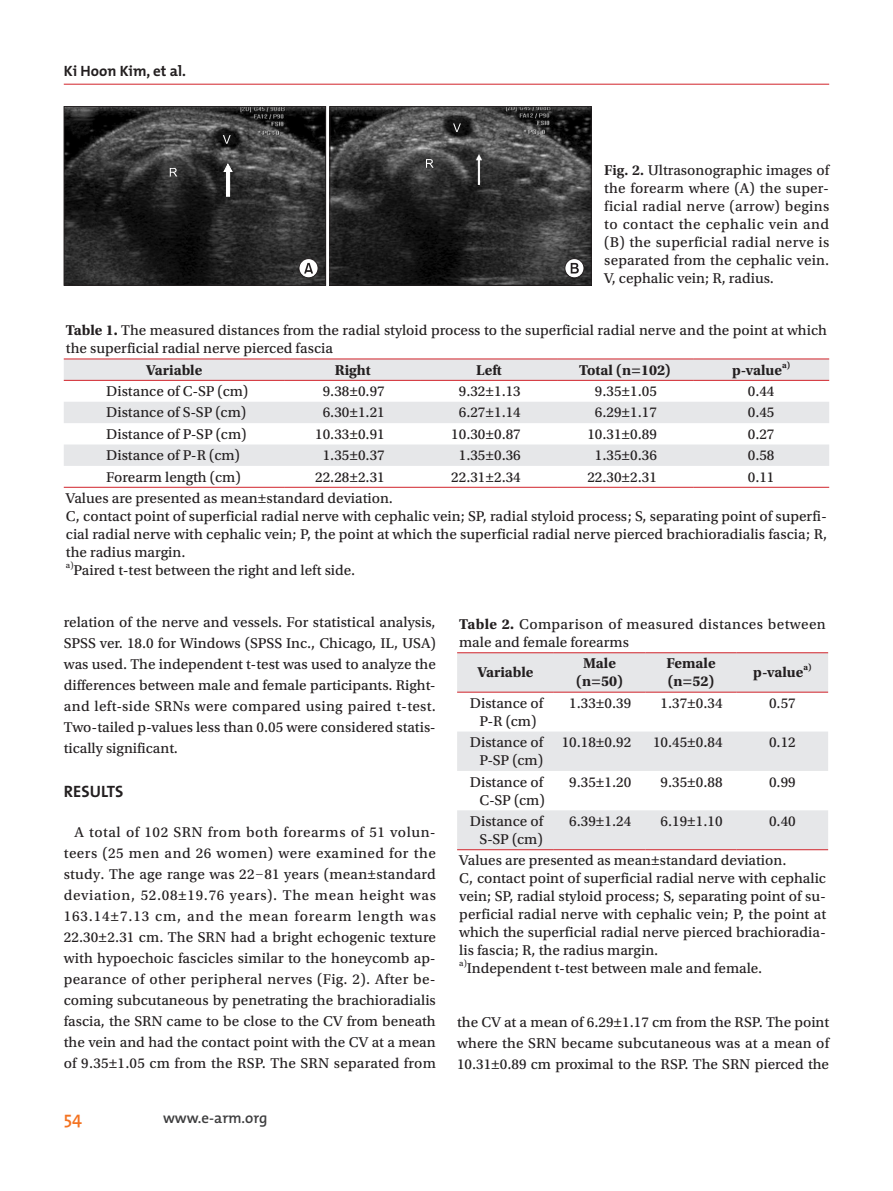
<style>
.page{position:relative;width:893px;height:1191px;background:#fff}
.page>*{position:absolute;margin:0;border:0;box-sizing:border-box;transform-origin:0 0}
.t1{font:600 18px "The Mix";color:#f47321}
.서론{font:700 16.5px "The Mix";color:#231f20}
.표{font:15px/18px "Utopia Std Capt";color:#231f20;text-align:justify}
.바탕글{font:15px/21px "Utopia Std Capt";color:#231f20;text-align:justify}
.그림{font:15px/18px "Utopia Std Capt";letter-spacing:.01em;color:#231f20;text-align:justify}
.표1라인{font:700 15px "Utopia Std";color:#231f20}
.표-2{font:15px/18px "Utopia Std Capt";letter-spacing:.025em;color:#231f20}
.쪽제목_짝{font:700 15px "The Mix";color:#231f20}
.t2{font:600 15px "The Mix";color:#3e3e3f}
.표1라인-2{font:700 8.7px "Utopia Std";color:#231f20}
.표-3{font:8.7px "Utopia Std Capt";color:#231f20}
.s1{font-family:"Utopia Std";font-weight:600}
.s2{font-family:"Utopia Std";font-weight:700}
.s3{font-family:"Batang"}
</style>
<div class="page">
<hr style="left:64px;top:84px;width:765px;height:1px;background:#d1232a">
<img style="left:66px;top:108px;width:258px;height:175px">
<div style="left:64px;top:106px;width:262px;height:179px;border:1px solid #231f20"></div>
<svg style="left:299px;top:259px;width:19px;height:19px"></svg>
<div style="left:299px;top:258px;width:19px;height:20px;border:1px solid #231f20;border-radius:50%"></div>
<svg style="left:304px;top:263px;width:9px;height:10px"></svg>
<svg style="left:224px;top:163px;width:9px;height:34px"></svg>
<svg style="left:170px;top:168px;width:7px;height:8px"></svg>
<svg style="left:223px;top:135px;width:8px;height:9px"></svg>
<img style="left:332px;top:108px;width:257px;height:175px">
<div style="left:330px;top:106px;width:261px;height:179px;border:1px solid #231f20"></div>
<svg style="left:565px;top:259px;width:19px;height:19px"></svg>
<div style="left:565px;top:258px;width:19px;height:20px;border:1px solid #231f20;border-radius:50%"></div>
<svg style="left:571px;top:263px;width:8px;height:10px"></svg>
<svg style="left:426px;top:159px;width:8px;height:9px"></svg>
<svg style="left:453px;top:123px;width:8px;height:9px"></svg>
<svg style="left:64px;top:359px;width:765px;height:107px;fill:#e6e7e9"></svg>
<hr style="left:64px;top:358px;width:221px;height:1px;background:#d1232a">
<hr style="left:285px;top:358px;width:136px;height:1px;background:#d1232a">
<hr style="left:421px;top:358px;width:136px;height:1px;background:#d1232a">
<hr style="left:557px;top:358px;width:136px;height:1px;background:#d1232a">
<hr style="left:693px;top:358px;width:136px;height:1px;background:#d1232a">
<hr style="left:64px;top:380px;width:221px;height:1px;background:#d1232a">
<hr style="left:285px;top:380px;width:136px;height:1px;background:#d1232a">
<hr style="left:421px;top:380px;width:136px;height:1px;background:#d1232a">
<hr style="left:557px;top:380px;width:136px;height:1px;background:#d1232a">
<hr style="left:693px;top:380px;width:136px;height:1px;background:#d1232a">
<hr style="left:64px;top:487px;width:221px;height:1px;background:#d1232a">
<hr style="left:285px;top:487px;width:136px;height:1px;background:#d1232a">
<hr style="left:421px;top:487px;width:136px;height:1px;background:#d1232a">
<hr style="left:557px;top:487px;width:136px;height:1px;background:#d1232a">
<hr style="left:693px;top:487px;width:136px;height:1px;background:#d1232a">
<svg style="left:457px;top:653px;width:371px;height:196px;fill:#e6e7e9"></svg>
<hr style="left:457px;top:652px;width:97px;height:1px;background:#d1232a">
<hr style="left:554px;top:652px;width:91px;height:1px;background:#d1232a">
<hr style="left:645px;top:652px;width:92px;height:1px;background:#d1232a">
<hr style="left:737px;top:652px;width:91px;height:1px;background:#d1232a">
<hr style="left:457px;top:692px;width:97px;height:1px;background:#d1232a">
<hr style="left:554px;top:692px;width:91px;height:1px;background:#d1232a">
<hr style="left:645px;top:692px;width:92px;height:1px;background:#d1232a">
<hr style="left:737px;top:692px;width:91px;height:1px;background:#d1232a">
<hr style="left:457px;top:849px;width:97px;height:1px;background:#d1232a">
<hr style="left:554px;top:849px;width:91px;height:1px;background:#d1232a">
<hr style="left:645px;top:849px;width:92px;height:1px;background:#d1232a">
<hr style="left:737px;top:849px;width:91px;height:1px;background:#d1232a">
<p class="쪽제목_짝" style="left:64px;top:59px;width:124px">Ki Hoon Kim, et al.</p>
<p class="그림" style="left:604px;top:161px;width:227px"><span class="s1">Fig. 2.</span> Ultrasonographic images of the forearm where (A) the super&shy;ficial radial nerve (arrow) begins to contact the cephalic vein and (B) the superficial radial nerve is separated from the cephalic vein.<br>V, cephalic vein; R, radius.</p>
<p class="표" style="left:66px;top:322px;width:763px"><span class="s2">Table 1.</span> The measured distances from the radial styloid process to the superficial radial nerve and the point at which the superficial radial nerve pierced fascia</p>
<p class="표1라인" style="left:146px;top:361px;width:58px">Variable</p>
<p class="표1라인" style="left:335px;top:361px;width:38px">Right</p>
<p class="표1라인" style="left:476px;top:361px;width:28px">Left</p>
<p class="표1라인" style="left:579px;top:361px;width:93px">Total (n=102)</p>
<p class="표1라인" style="left:732px;top:361px;width:52px">p-value</p>
<p class="표1라인-2" style="left:782px;top:360px;width:10px">a)</p>
<p class="표" style="left:106px;top:382px;width:144px">Distance of C-SP (cm)</p>
<p class="표" style="left:323px;top:382px;width:63px">9.38±0.97</p>
<p class="표" style="left:459px;top:382px;width:63px">9.32±1.13</p>
<p class="표" style="left:595px;top:382px;width:63px">9.35±1.05</p>
<p class="표" style="left:748px;top:382px;width:28px">0.44</p>
<p class="표" style="left:106px;top:404px;width:141px">Distance of S-SP (cm)</p>
<p class="표" style="left:323px;top:404px;width:63px">6.30±1.21</p>
<p class="표" style="left:459px;top:404px;width:63px">6.27±1.14</p>
<p class="표" style="left:595px;top:404px;width:63px">6.29±1.17</p>
<p class="표" style="left:748px;top:404px;width:28px">0.45</p>
<p class="표" style="left:106px;top:425px;width:142px">Distance of P-SP (cm)</p>
<p class="표" style="left:315px;top:425px;width:71px">10.33±0.91</p>
<p class="표" style="left:451px;top:425px;width:71px">10.30±0.87</p>
<p class="표" style="left:587px;top:425px;width:71px">10.31±0.89</p>
<p class="표" style="left:748px;top:425px;width:28px">0.27</p>
<p class="표" style="left:106px;top:446px;width:135px">Distance of P-R (cm)</p>
<p class="표" style="left:323px;top:446px;width:63px">1.35±0.37</p>
<p class="표" style="left:459px;top:446px;width:63px">1.35±0.36</p>
<p class="표" style="left:595px;top:446px;width:63px">1.35±0.36</p>
<p class="표" style="left:748px;top:446px;width:28px">0.58</p>
<p class="표" style="left:106px;top:468px;width:136px">Forearm length (cm)</p>
<p class="표" style="left:315px;top:468px;width:71px">22.28±2.31</p>
<p class="표" style="left:451px;top:468px;width:71px">22.31±2.34</p>
<p class="표" style="left:587px;top:468px;width:71px">22.30±2.31</p>
<p class="표" style="left:748px;top:468px;width:28px">0.11</p>
<p class="표" style="left:66px;top:489px;width:329px">Values are presented as mean±standard deviation.</p>
<p class="표" style="left:66px;top:507px;width:763px">C, contact point of superficial radial nerve with cephalic vein; SP, radial styloid process; S, separating point of superfi&shy;cial radial nerve with cephalic vein; P, the point at which the superficial radial nerve pierced brachioradialis fascia; R, the radius margin.</p>
<p class="표-3" style="left:66px;top:560px;width:9px">a)</p>
<p class="표" style="left:73px;top:561px;width:283px">Paired t-test between the right and left side.</p>
<p class="바탕글" style="left:64px;top:612px;width:374px">relation of the nerve and vessels. For statistical analysis, SPSS ver. 18.0 for Windows (SPSS Inc., Chicago, IL, USA) was used. The independent t-test was used to analyze the differences between male and female participants. Right&shy;and left-side SRNs were compared using paired t-test.<br>Two-tailed p-values less than 0.05 were considered statis&shy;tically significant.</p>
<p class="서론" style="left:64px;top:777px;width:61px">RESULTS</p>
<p class="바탕글" style="left:64px;top:822px;width:374px;text-indent:11px">A total of 102 SRN from both forearms of 51 volun&shy;teers (25 men and 26 women) were examined for the study. The age range was 22<span class="s3">-</span>81 years (mean±standard deviation, 52.08±19.76 years). The mean height was 163.14±7.13 cm, and the mean forearm length was 22.30±2.31 cm. The SRN had a bright echogenic texture with hypoechoic fascicles similar to the honeycomb ap&shy;pearance of other peripheral nerves (Fig. 2). After be&shy;coming subcutaneous by penetrating the brachioradialis fascia, the SRN came to be close to the CV from beneath the vein and had the contact point with the CV at a mean of 9.35±1.05 cm from the RSP. The SRN separated from</p>
<p class="t1" style="left:64px;top:1102px;width:20px">54</p>
<p class="t2" style="left:163px;top:1105px;width:106px">www.e-arm.org</p>
<p class="표-2" style="left:459px;top:615px;width:368px"><span class="s2">Table 2.</span> Comparison of measured distances between male and female forearms</p>
<p class="표1라인" style="left:477px;top:664px;width:58px">Variable</p>
<p class="표1라인" style="left:583px;top:655px;width:34px">Male</p>
<p class="표1라인" style="left:576px;top:673px;width:49px">(n=50)</p>
<p class="표1라인" style="left:666px;top:655px;width:51px">Female</p>
<p class="표1라인" style="left:667px;top:673px;width:49px">(n=52)</p>
<p class="표1라인" style="left:753px;top:664px;width:52px">p-value</p>
<p class="표1라인-2" style="left:803px;top:662px;width:10px">a)</p>
<p class="표" style="left:470px;top:694px;width:75px">Distance of</p>
<p class="표" style="left:479px;top:712px;width:59px">P-R (cm)</p>
<p class="표" style="left:569px;top:694px;width:63px">1.33±0.39</p>
<p class="표" style="left:661px;top:694px;width:63px">1.37±0.34</p>
<p class="표" style="left:769px;top:694px;width:28px">0.57</p>
<p class="표" style="left:470px;top:733px;width:75px">Distance of</p>
<p class="표" style="left:479px;top:751px;width:65px">P-SP (cm)</p>
<p class="표" style="left:562px;top:733px;width:71px">10.18±0.92</p>
<p class="표" style="left:653px;top:733px;width:71px">10.45±0.84</p>
<p class="표" style="left:769px;top:733px;width:28px">0.12</p>
<p class="표" style="left:470px;top:773px;width:75px">Distance of</p>
<p class="표" style="left:479px;top:791px;width:67px">C-SP (cm)</p>
<p class="표" style="left:569px;top:773px;width:63px">9.35±1.20</p>
<p class="표" style="left:661px;top:773px;width:63px">9.35±0.88</p>
<p class="표" style="left:769px;top:773px;width:28px">0.99</p>
<p class="표" style="left:470px;top:812px;width:75px">Distance of</p>
<p class="표" style="left:479px;top:830px;width:65px">S-SP (cm)</p>
<p class="표" style="left:569px;top:812px;width:63px">6.39±1.24</p>
<p class="표" style="left:661px;top:812px;width:63px">6.19±1.10</p>
<p class="표" style="left:769px;top:812px;width:28px">0.40</p>
<p class="표" style="left:459px;top:852px;width:329px">Values are presented as mean±standard deviation.</p>
<p class="표" style="left:459px;top:870px;width:368px">C, contact point of superficial radial nerve with cephalic vein; SP, radial styloid process; S, separating point of su&shy;perficial radial nerve with cephalic vein; P, the point at which the superficial radial nerve pierced brachioradia&shy;lis fascia; R, the radius margin.</p>
<p class="표-3" style="left:459px;top:958px;width:9px">a)</p>
<p class="표" style="left:467px;top:960px;width:297px">Independent t-test between male and female.</p>
<p class="바탕글" style="left:457px;top:1011px;width:374px">the CV at a mean of 6.29±1.17 cm from the RSP. The point where the SRN became subcutaneous was at a mean of 10.31±0.89 cm proximal to the RSP. The SRN pierced the</p>
</div>
